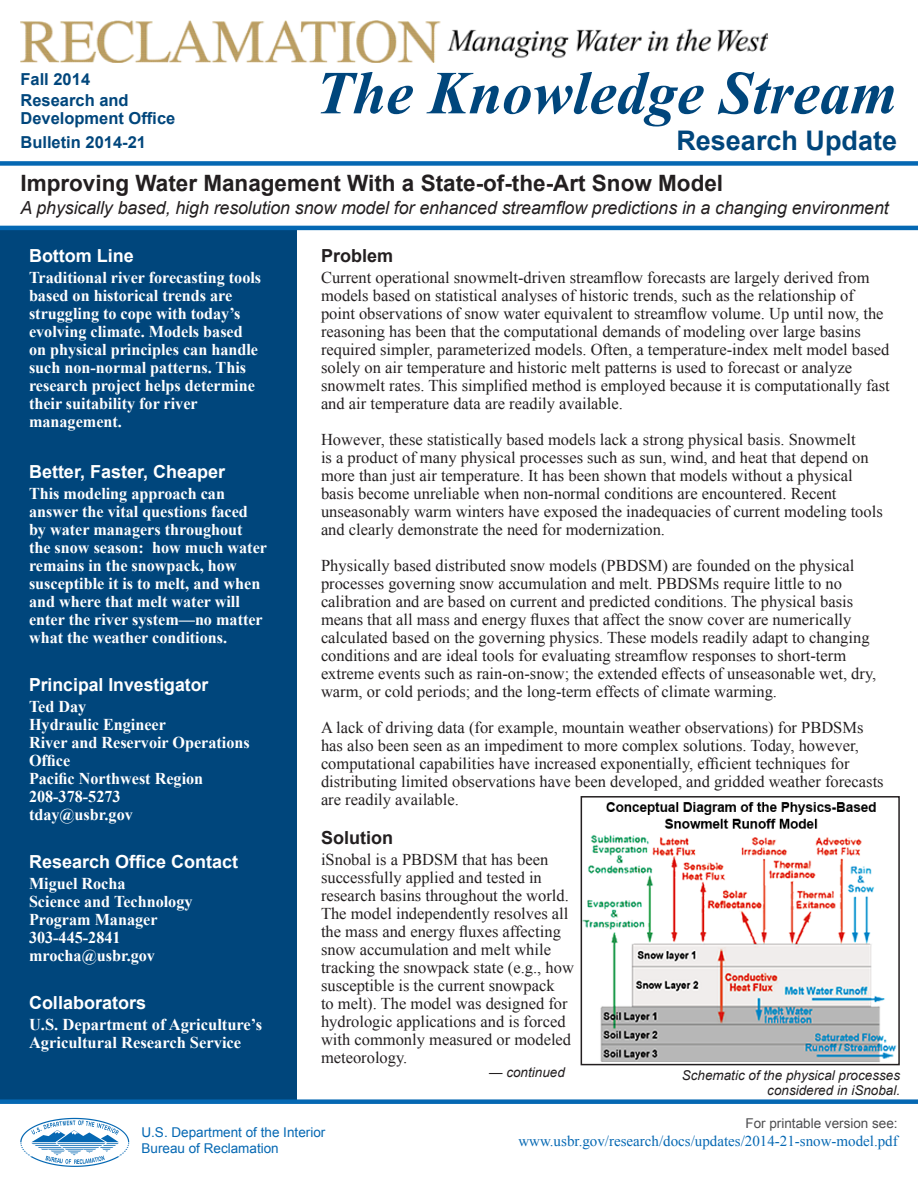
<style>
.page{position:relative;width:918px;height:1188px;background:#fff}
.page>*{position:absolute;margin:0;border:0;box-sizing:border-box;transform-origin:0 0}
.t1{font:italic 700 61.05px "Times New Roman";color:#00467c}
.t2{font:700 27px "Arial";color:#00467c}
.t3{font:700 22.5px "Arial";color:#231f20}
.t4{font:italic 18px "Arial";letter-spacing:-.005em;color:#231f20}
.t5{font:700 18px "Arial";color:#fff}
.t6{font:700 18px "Arial";color:#231f20}
.t7{font:16.5px/18px "Times New Roman";color:#231f20}
.t8{font:700 16.5px/18px "Times New Roman";color:#fff}
.t9{font:700 16.5px/21px "Arial";color:#00467c}
.t10{font:15px "Times New Roman";color:#0568b3}
.t11{font:italic 13.5px/15px "Arial";color:#231f20;text-align:right}
.t12{font:13.5px "Arial";color:#0568b3}
.t13{font:13.5px "Arial";color:#4d4d4f}
</style>
<div class="page">
<div style="left:0;top:228px;width:297px;height:873px;background:#00467c"></div>
<div style="left:0;top:161px;width:918px;height:5px;background:#0568b3"></div>
<div style="left:0;top:1099px;width:918px;height:5px;background:#0568b3"></div>
<hr style="left:0;top:226px;width:918px;height:4px;background:#0568b3">
<img style="left:20px;top:21px;width:747px;height:41px">
<img style="left:584px;top:802px;width:313px;height:260px">
<div style="left:581px;top:796px;width:319px;height:269px;border:2px solid #231f20"></div>
<svg style="left:20px;top:1118px;width:109px;height:49px"></svg>
<p class="t9" style="left:20px;top:69px;width:110px">Fall 2014<br>Research and</p>
<p class="t9" style="left:20px;top:108px;width:156px">Development Office</p>
<h1 class="t1" style="left:316px;top:50px;width:583px">The Knowledge Stream</h1>
<p class="t9" style="left:20px;top:132px;width:127px">Bulletin 2014-21</p>
<p class="t2" style="left:676px;top:122px;width:222px">Research Update</p>
<h3 class="t3" style="left:20px;top:168px;width:704px">Improving Water Management With a State-of-the-Art Snow Model</h3>
<p class="t4" style="left:20px;top:196px;width:870px">A physically based, high resolution snow model for enhanced streamflow predictions in a changing environment</p>
<p class="t5" style="left:29px;top:243px;width:106px">Bottom Line</p>
<p class="t8" style="left:29px;top:268px;width:234px">Traditional river forecasting tools based on historical trends are struggling to cope with today’s</p>
<p class="t8" style="left:29px;top:322px;width:215px">evolving climate. Models based</p>
<p class="t8" style="left:29px;top:340px;width:231px">on physical principles can handle</p>
<p class="t8" style="left:29px;top:358px;width:219px">such non-normal patterns. This</p>
<p class="t8" style="left:29px;top:376px;width:227px">research project helps determine their suitability for river</p>
<p class="t8" style="left:29px;top:412px;width:94px">management.</p>
<p class="t5" style="left:29px;top:459px;width:198px">Better, Faster, Cheaper</p>
<p class="t8" style="left:29px;top:484px;width:240px">This modeling approach can answer the vital questions faced by water managers throughout the snow season: how much water</p>
<p class="t8" style="left:29px;top:556px;width:209px">remains in the snowpack, how</p>
<p class="t8" style="left:29px;top:574px;width:235px">susceptible it is to melt, and when and where that melt water will enter the river system—no matter</p>
<p class="t8" style="left:29px;top:628px;width:200px">what the weather conditions.</p>
<p class="t5" style="left:29px;top:672px;width:181px">Principal Investigator</p>
<p class="t8" style="left:29px;top:697px;width:222px">Ted Day<br>Hydraulic Engineer<br>River and Reservoir Operations</p>
<p class="t8" style="left:29px;top:751px;width:176px">Office<br>Pacific Northwest Region<br>208-378-5273 tday@usbr.gov</p>
<h4 class="t5" style="left:29px;top:849px;width:211px">Research Office Contact</h4>
<p class="t8" style="left:29px;top:874px;width:165px">Miguel Rocha<br>Science and Technology<br>Program Manager<br>303-445-2841</p>
<p class="t8" style="left:29px;top:946px;width:127px">mrocha@usbr.gov</p>
<p class="t5" style="left:29px;top:990px;width:119px">Collaborators</p>
<p class="t8" style="left:29px;top:1015px;width:235px">U.S. Department of Agriculture’s</p>
<p class="t8" style="left:29px;top:1033px;width:214px">Agricultural Research Service</p>
<p class="t6" style="left:321px;top:243px;width:74px">Problem</p>
<p class="t7" style="left:321px;top:268px;width:550px">Current operational snowmelt-driven streamflow forecasts are largely derived from models based on statistical analyses of historic trends, such as the relationship of</p>
<p class="t7" style="left:321px;top:304px;width:564px">point observations of snow water equivalent to streamflow volume. Up until now, the</p>
<p class="t7" style="left:321px;top:322px;width:541px">reasoning has been that the computational demands of modeling over large basins</p>
<p class="t7" style="left:321px;top:340px;width:570px">required simpler, parameterized models. Often, a temperature-index melt model based solely on air temperature and historic melt patterns is used to forecast or analyze snowmelt rates. This simplified method is employed because it is computationally fast and air temperature data are readily available.</p>
<p class="t7" style="left:321px;top:430px;width:536px">However, these statistically based models lack a strong physical basis. Snowmelt</p>
<p class="t7" style="left:321px;top:448px;width:549px">is a product of many physical processes such as sun, wind, and heat that depend on</p>
<p class="t7" style="left:321px;top:466px;width:533px">more than just air temperature. It has been shown that models without a physical basis become unreliable when non-normal conditions are encountered. Recent</p>
<p class="t7" style="left:321px;top:502px;width:563px">unseasonably warm winters have exposed the inadequacies of current modeling tools</p>
<p class="t7" style="left:321px;top:520px;width:346px">and clearly demonstrate the need for modernization.</p>
<p class="t7" style="left:321px;top:556px;width:557px">Physically based distributed snow models (PBDSM) are founded on the physical processes governing snow accumulation and melt. PBDSMs require little to no calibration and are based on current and predicted conditions. The physical basis means that all mass and energy fluxes that affect the snow cover are numerically calculated based on the governing physics. These models readily adapt to changing conditions and are ideal tools for evaluating streamflow responses to short-term extreme events such as rain-on-snow; the extended effects of unseasonable wet, dry, warm, or cold periods; and the long-term effects of climate warming.</p>
<p class="t7" style="left:321px;top:718px;width:544px">A lack of driving data (for example, mountain weather observations) for PBDSMs has also been seen as an impediment to more complex solutions. Today, however, computational capabilities have increased exponentially, efficient techniques for</p>
<p class="t7" style="left:321px;top:772px;width:564px">distributing limited observations have been developed, and gridded weather forecasts</p>
<p class="t7" style="left:321px;top:790px;width:139px">are readily available.</p>
<p class="t6" style="left:321px;top:825px;width:73px">Solution</p>
<p class="t7" style="left:321px;top:850px;width:229px">iSnobal is a PBDSM that has been</p>
<p class="t7" style="left:321px;top:868px;width:222px">successfully applied and tested in</p>
<p class="t7" style="left:321px;top:886px;width:249px;text-align:justify">research basins throughout the world.<br>The model independently resolves all the mass and energy fluxes affecting</p>
<p class="t7" style="left:321px;top:940px;width:232px">snow accumulation and melt while</p>
<p class="t7" style="left:321px;top:958px;width:254px">tracking the snowpack state (e.g., how</p>
<p class="t7" style="left:321px;top:976px;width:235px">susceptible is the current snowpack</p>
<p class="t7" style="left:321px;top:994px;width:248px">to melt). The model was designed for</p>
<p class="t7" style="left:321px;top:1012px;width:252px">hydrologic applications and is forced with commonly measured or modeled</p>
<p class="t7" style="left:321px;top:1048px;width:88px">meteorology.</p>
<p class="t11" style="left:489px;top:1065px;width:77px">— continued</p>
<p class="t11" style="left:682px;top:1068px;width:220px">Schematic of the physical processes considered in iSnobal.</p>
<p class="t12" style="left:141px;top:1122px;width:185px">U.S. Department of the Interior</p>
<p class="t12" style="left:142px;top:1139px;width:139px">Bureau of Reclamation</p>
<p class="t13" style="left:745px;top:1114px;width:154px">For printable version see:</p>
<p class="t10" style="left:518px;top:1130px;width:381px">www.usbr.gov/research/docs/updates/2014-21-snow-model.pdf</p>
</div>
